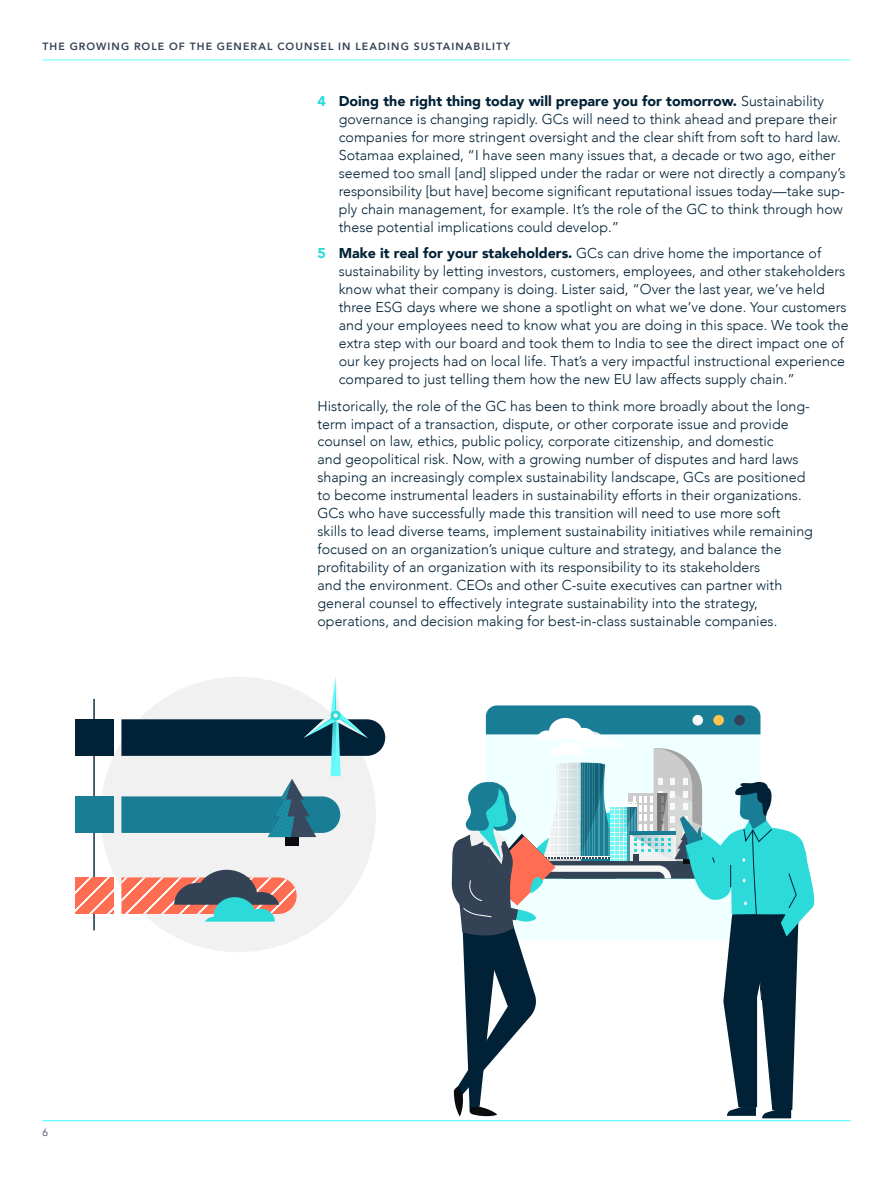
<style>
.page{position:relative;width:893px;height:1188px;background:#fff}
.page>*{position:absolute;margin:0;border:0;box-sizing:border-box;transform-origin:0 0}
.t1{font:300 14.25px/18px "Avenir";color:#002136}
.t2{font:800 10.5px "Avenir";letter-spacing:.105em;color:#334255}
.t3{font:300 10.5px "Avenir";color:#334255}
.s1{font-weight:900;color:#2cdada}
.s2{font-weight:900}
</style>
<div class="page">
<hr style="left:43px;top:59px;width:807px;height:1px;background:#66fcfc">
<hr style="left:43px;top:1120px;width:807px;height:1px;background:#66fcfc">
<div style="left:100px;top:677px;width:276px;height:275px;background:#f1f1f1;border-radius:50%"></div>
<hr style="left:93px;top:699px;width:2px;height:231px;background:#002136">
<div style="left:75px;top:719px;width:38px;height:37px;background:#002136"></div>
<div style="left:75px;top:796px;width:38px;height:37px;background:#197e95"></div>
<svg style="left:75px;top:877px;width:38px;height:37px"></svg>
<div style="left:285px;top:819px;width:14px;height:27px;background:#0b0c10"></div>
<svg style="left:121px;top:677px;width:264px;height:160px"></svg>
<svg style="left:121px;top:870px;width:176px;height:52px"></svg>
<svg style="left:451px;top:705px;width:364px;height:413px"></svg>
<p class="t2" style="left:43px;top:38px;width:469px">THE GROWING ROLE OF THE GENERAL COUNSEL IN LEADING SUSTAINABILITY</p>
<p class="t3" style="left:43px;top:1126px;width:7px">6</p>
<p class="t1" style="left:339px;top:92px;width:508px;text-indent:-21px"><span class="s1">4</span> <span class="s2">Doing the right thing today will prepare you for tomorrow.</span> Sustainability governance is changing rapidly. GCs will need to think ahead and prepare their companies for more stringent oversight and the clear shift from soft to hard law.<br>Sotamaa explained, “I have seen many issues that, a decade or two ago, either seemed too small [and] slipped under the radar or were not directly a company’s responsibility [but have] become significant reputational issues today—take sup&shy;ply chain management, for example. It’s the role of the GC to think through how these potential implications could develop.”</p>
<p class="t1" style="left:339px;top:244px;width:511px;text-indent:-21px"><span class="s1">5</span> <span class="s2">Make it real for your stakeholders.</span> GCs can drive home the importance of sustainability by letting investors, customers, employees, and other stakeholders know what their company is doing. Lister said, “Over the last year, we’ve held three ESG days where we shone a spotlight on what we’ve done. Your customers and your employees need to know what you are doing in this space. We took the extra step with our board and took them to India to see the direct impact one of our key projects had on local life. That’s a very impactful instructional experience compared to just telling them how the new EU law affects supply chain.”</p>
<p class="t1" style="left:317px;top:397px;width:497px">Historically, the role of the GC has been to think more broadly about the long&shy;term impact of a transaction, dispute, or other corporate issue and provide counsel on law, ethics, public policy, corporate citizenship, and domestic<br>and geopolitical risk. Now, with a growing number of disputes and hard laws shaping an increasingly complex sustainability landscape, GCs are positioned to become instrumental leaders in sustainability efforts in their organizations.<br>GCs who have successfully made this transition will need to use more soft skills to lead diverse teams, implement sustainability initiatives while remaining focused on an organization’s unique culture and strategy, and balance the profitability of an organization with its responsibility to its stakeholders<br>and the environment. CEOs and other C-suite executives can partner with general counsel to effectively integrate sustainability into the strategy, operations, and decision making for best-in-class sustainable companies.</p>
</div>
